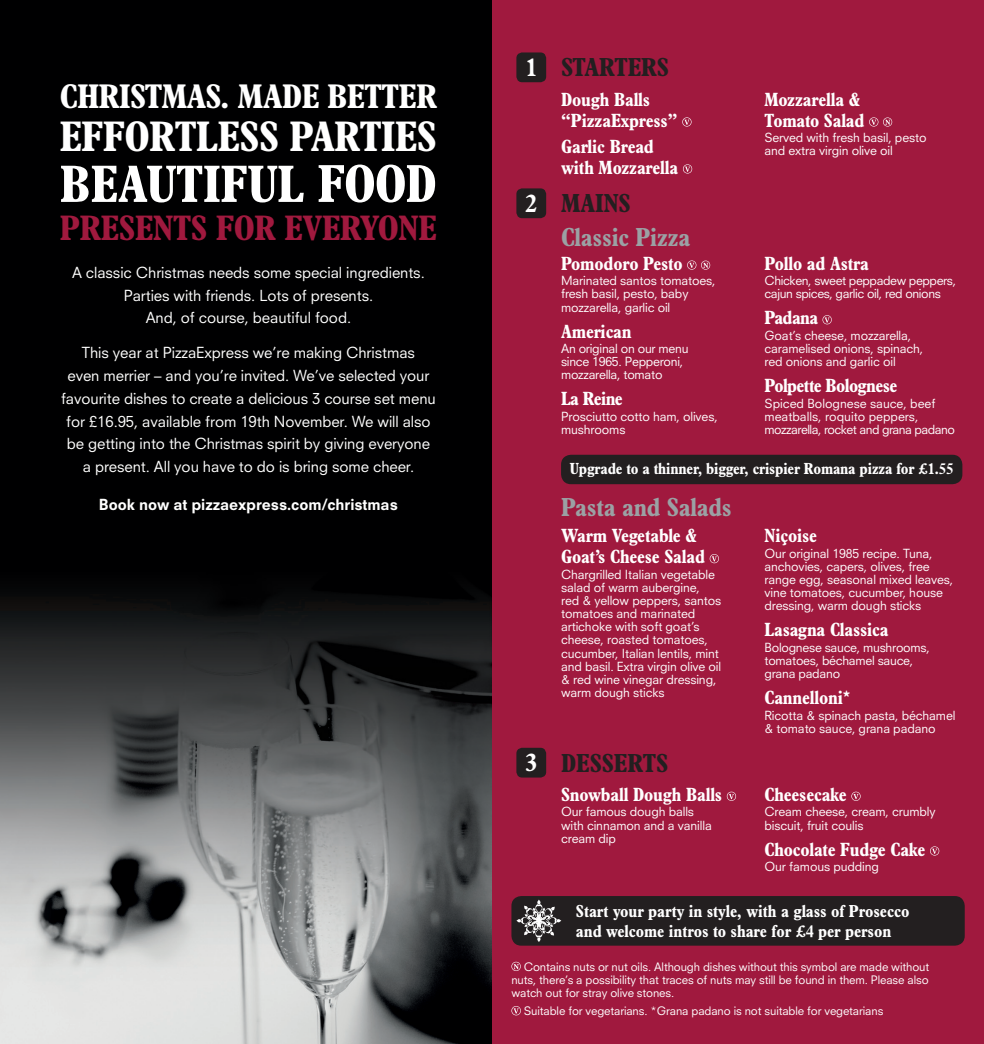
<style>
.page{position:relative;width:984px;height:1044px;background:#fff}
.page>*{position:absolute;margin:0;border:0;box-sizing:border-box;transform-origin:0 0}
.t1{font:700 condensed 53.73px "Plantin Headine MT Std";color:#fff}
.t2{font:700 condensed 52.85px "Plantin Headine MT Std";color:#fff}
.t3{font:700 condensed 43.05px "Plantin Headine MT Std";color:#fff}
.t4{font:700 condensed 35.7px "Plantin Headine MT Std";letter-spacing:-.01em;color:#a0193e}
.t5{font:700 condensed 34.48px "Plantin Headine MT Std";color:#fff}
.t6{font:700 condensed 26.25px/33.9px "Plantin Headine MT Std";letter-spacing:-.01em;color:#9ba1a4}
.t7{font:700 condensed 26.25px "Plantin Headine MT Std";color:#231f20}
.t8{font:700 condensed 19.25px/21px "Plantin Headine MT Std";letter-spacing:-.01em;color:#fff}
.t9{font:700 condensed 19.25px "Plantin Headine MT Std";letter-spacing:-.03em;color:#fff}
.t10{font:700 condensed 17.5px/19.2px "Plantin Headine MT Std";letter-spacing:-.005em;color:#fff}
.t11{font:700 condensed 16.1px "Plantin Headine MT Std";letter-spacing:-.01em;color:#fff}
.t12{font:14.88px/22.8px "Neuzeit SLT Std";letter-spacing:-.005em;color:#fff;text-align:center}
.t13{font:800 14.88px "Neuzeit SLT Std";letter-spacing:-.005em;color:#fff}
.t14{font:12.25px/13.1px "Neuzeit SLT Std";letter-spacing:-.01em;color:#fff}
.t15{font:12.25px/13.1px "Neuzeit SLT Std";letter-spacing:-.03em;color:#fff}
.t16{font:11.38px/13.1px "Neuzeit SLT Std";letter-spacing:-.01em;color:#fff;text-align:justify}
.s1{font-size:52.85px}
.s2{color:#fff}
.s3{color:#231f20}
</style>
<div class="page">
<div style="left:484px;top:0;width:500px;height:1044px;background:#a0193e"></div>
<img style="left:0;top:0;width:491px;height:1044px">
<svg style="left:511px;top:962px;width:10px;height:9px"></svg>
<svg style="left:511px;top:1006px;width:10px;height:9px"></svg>
<div style="left:511px;top:896px;width:453px;height:49px;background:#231f20;border-radius:10px"></div>
<div style="left:516px;top:52px;width:30px;height:30px;background:#231f20;border-radius:6px"></div>
<svg style="left:682px;top:117px;width:9px;height:10px"></svg>
<svg style="left:683px;top:164px;width:9px;height:9px"></svg>
<svg style="left:869px;top:117px;width:23px;height:10px"></svg>
<div style="left:516px;top:188px;width:30px;height:30px;background:#231f20;border-radius:6px"></div>
<svg style="left:687px;top:260px;width:23px;height:10px"></svg>
<svg style="left:822px;top:315px;width:9px;height:9px"></svg>
<div style="left:561px;top:455px;width:401px;height:29px;background:#231f20;border-radius:10px"></div>
<svg style="left:709px;top:554px;width:10px;height:9px"></svg>
<div style="left:516px;top:748px;width:30px;height:29px;background:#231f20;border-radius:6px"></div>
<svg style="left:727px;top:791px;width:9px;height:10px"></svg>
<svg style="left:851px;top:791px;width:9px;height:10px"></svg>
<svg style="left:930px;top:846px;width:9px;height:9px"></svg>
<svg style="left:516px;top:899px;width:45px;height:43px"></svg>
<h3 class="t5" style="left:60px;top:78px;width:19px">christmas</h3>
<h3 class="t5" style="left:220px;top:78px;width:40px">. made</h3>
<h3 class="t5" style="left:327px;top:78px;width:39px">better</h3>
<h3 class="t3" style="left:60px;top:114px;width:24px">effort</h3>
<h3 class="t3" style="left:196px;top:114px;width:115px">less parties</h3>
<h2 class="t2" style="left:60px;top:156px;width:59px">beautifu</h2>
<h1 class="t1" style="left:277px;top:155px;width:71px"><span class="s1">l</span> food</h1>
<h3 class="t4" style="left:60px;top:209px;width:379px">PRESENTS FOR EVERYONE</h3>
<p class="t12" style="left:72px;top:261px;width:354px">A classic Christmas needs some special ingredients.<br>Parties with friends. Lots of presents.<br>And, of course, beautiful food.</p>
<p class="t12" style="left:61px;top:341px;width:376px">This year at PizzaExpress we’re making Christmas<br>even merrier – and you’re invited. We’ve selected your favourite dishes to create a delicious 3 course set menu for £16.95, available from 19th November. We will also be getting into the Christmas spirit by giving everyone a present. All you have to do is bring some cheer.</p>
<p class="t13" style="left:99px;top:495px;width:300px">Book now at pizzaexpress.com/christmas</p>
<h3 class="t7" style="left:526px;top:54px;width:62px"><span class="s2">1</span> Starters</h3>
<h3 class="t8" style="left:561px;top:89px;width:118px">Dough Balls “PizzaExpress”</h3>
<h3 class="t8" style="left:561px;top:136px;width:119px">Garlic Bread with Mozzarella</h3>
<h3 class="t8" style="left:764px;top:89px;width:102px">Mozzarella &amp;<br>Tomato Salad</h3>
<p class="t14" style="left:764px;top:131px;width:163px">Served with fresh basil, pesto and extra virgin olive oil</p>
<h3 class="t6" style="left:561px;top:187px;width:131px;text-indent:-36px"><span class="s2">2</span> <span class="s3">MAINS<br></span>Classic Pizza</h3>
<h3 class="t8" style="left:561px;top:253px;width:123px">Pomodoro Pesto</h3>
<p class="t14" style="left:561px;top:274px;width:156px">Marinated santos tomatoes, fresh basil, pesto, baby mozzarella, garlic oil</p>
<h3 class="t8" style="left:561px;top:321px;width:72px">American</h3>
<p class="t14" style="left:561px;top:342px;width:129px">An original on our menu since 1965. Pepperoni, mozzarella, tomato</p>
<h3 class="t8" style="left:561px;top:389px;width:63px">La Reine</h3>
<p class="t14" style="left:561px;top:410px;width:158px">Prosciutto cotto ham, olives, mushrooms</p>
<h3 class="t8" style="left:764px;top:253px;width:106px">Pollo ad Astra</h3>
<p class="t15" style="left:764px;top:274px;width:193px">Chicken, sweet peppadew peppers, cajun spices, garlic oil, red onions</p>
<h3 class="t8" style="left:764px;top:308px;width:55px">Padana</h3>
<p class="t14" style="left:764px;top:329px;width:160px">Goat’s cheese, mozzarella, caramelised onions, spinach, red onions and garlic oil</p>
<h3 class="t9" style="left:764px;top:375px;width:134px">Polpette Bolognese</h3>
<p class="t14" style="left:764px;top:397px;width:192px">Spiced Bolognese sauce, beef meatballs, roquito peppers, mozzarella, rocket and grana padano</p>
<h3 class="t11" style="left:570px;top:460px;width:385px">Upgrade to a thinner, bigger, crispier Romana pizza for £1.55</h3>
<h3 class="t6" style="left:561px;top:490px;width:172px">Pasta and Salads</h3>
<h3 class="t8" style="left:561px;top:526px;width:145px">Warm Vegetable &amp;<br>Goat’s Cheese Salad</h3>
<p class="t14" style="left:561px;top:568px;width:162px">Chargrilled Italian vegetable salad of warm aubergine,<br>red &amp; yellow peppers, santos tomatoes and marinated artichoke with soft goat’s cheese, roasted tomatoes, cucumber, Italian lentils, mint and basil. Extra virgin olive oil &amp; red wine vinegar dressing, warm dough sticks</p>
<h3 class="t8" style="left:764px;top:526px;width:54px">Niçoise</h3>
<p class="t14" style="left:764px;top:547px;width:190px">Our original 1985 recipe. Tuna, anchovies, capers, olives, free range egg, seasonal mixed leaves, vine tomatoes, cucumber, house dressing, warm dough sticks</p>
<h3 class="t8" style="left:764px;top:620px;width:126px">Lasagna Classica</h3>
<p class="t14" style="left:764px;top:641px;width:167px">Bolognese sauce, mushrooms, tomatoes, béchamel sauce, grana padano</p>
<h3 class="t8" style="left:764px;top:687px;width:87px">Cannelloni*</h3>
<p class="t14" style="left:764px;top:708px;width:192px">Ricotta &amp; spinach pasta, béchamel &amp; tomato sauce, grana padano</p>
<h3 class="t7" style="left:525px;top:749px;width:65px"><span class="s2">3</span> Desserts</h3>
<h3 class="t8" style="left:561px;top:784px;width:163px">Snowball Dough Balls</h3>
<p class="t14" style="left:561px;top:805px;width:152px">Our famous dough balls with cinnamon and a vanilla cream dip</p>
<h3 class="t8" style="left:764px;top:784px;width:84px">Cheesecake</h3>
<p class="t14" style="left:764px;top:805px;width:173px">Cream cheese, cream, crumbly biscuit, fruit coulis</p>
<h3 class="t8" style="left:764px;top:839px;width:162px">Chocolate Fudge Cake</h3>
<p class="t14" style="left:764px;top:860px;width:116px">Our famous pudding</p>
<h3 class="t10" style="left:576px;top:902px;width:335px">Start your party in style, with a glass of Prosecco and welcome intros to share for £4 per person</h3>
<p class="t16" style="left:511px;top:960px;width:419px;text-indent:12px">Contains nuts or nut oils. Although dishes without this symbol are made without nuts, there’s a possibility that traces of nuts may still be found in them. Please also watch out for stray olive stones.</p>
<p class="t16" style="left:524px;top:1004px;width:361px">Suitable for vegetarians. *Grana padano is not suitable for vegetarians</p>
</div>
